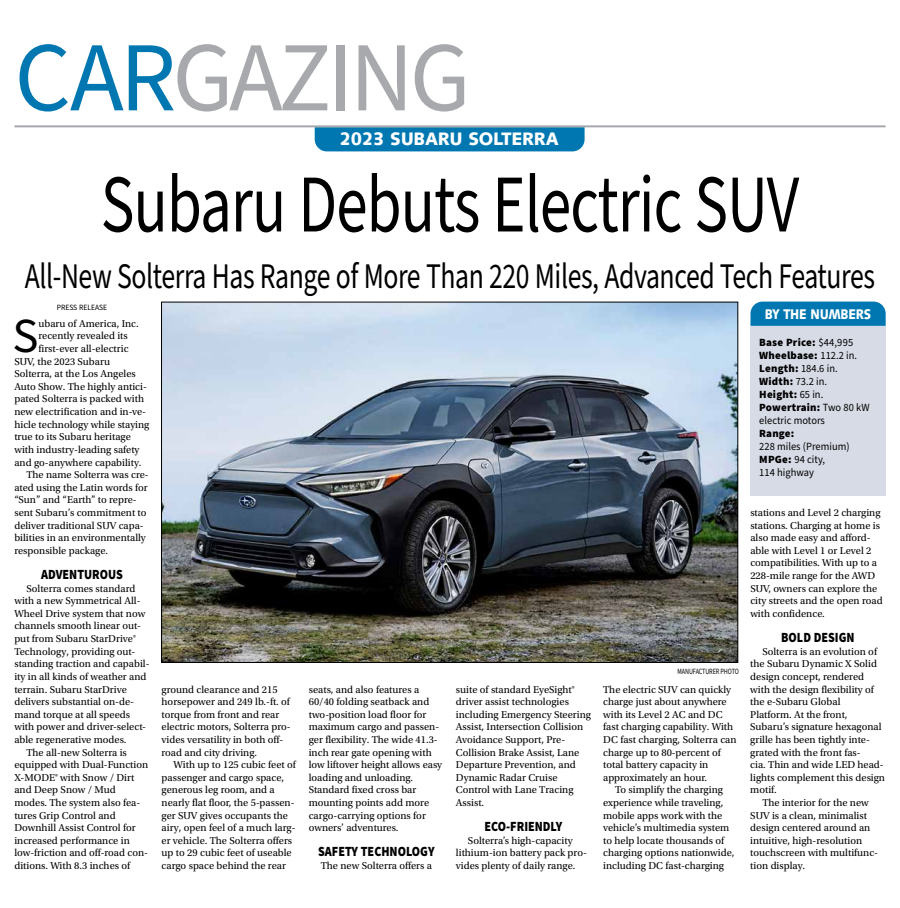
<style>
.page{position:relative;width:900px;height:908px;background:#fff}
.page>*{position:absolute;margin:0;border:0;box-sizing:border-box;transform-origin:0 0}
.t1{font:99px "Source Sans Pro";letter-spacing:-.04em;color:#a7a9ac}
.t2{font:82px "Source Sans Pro";letter-spacing:-.015em;color:#000;scale:.77 1}
.t3{font:48.9px "Source Sans Pro";color:#000}
.t4{font:36px "Source Sans Pro";letter-spacing:-.015em;color:#000;scale:.77 1}
.t5{font:900 18px "Syntax";letter-spacing:-.01em;color:#fff}
.t6{font:900 14px "Source Sans Pro";color:#000;scale:.86 1}
.t7{font:900 14px "Syntax";letter-spacing:-.02em;color:#fff;scale:.86 1}
.t8{font:11px/13px "Source Sans Pro";color:#000;scale:.95 1}
.t9{font:900 11px "Source Sans Pro";letter-spacing:.01em;color:#000}
.t10{font:10.5px/12.6px "Utopia Std";color:#000}
.t11{font:8px "Source Sans Pro";letter-spacing:-.015em;color:#000;scale:.77 1}
.t12{font:8px "Source Sans Pro";letter-spacing:-.015em;color:#000;scale:.95 1}
.s1{color:#0077b1}
.s2{font-weight:900}
</style>
<div class="page">
<div style="left:315px;top:127px;width:270px;height:24px;background:#0077b1"></div>
<img style="left:163px;top:303px;width:573px;height:357px">
<hr style="left:14px;top:125px;width:872px;height:2px;background:#a7a9ac">
<div style="left:750px;top:326px;width:136px;height:169px;background:#d7dbe6"></div>
<svg style="left:750px;top:301px;width:136px;height:25px"></svg>
<h1 class="t1" style="left:14px;top:11px;width:458px"><span class="s1">CAR</span>GAZING</h1>
<h3 class="t5" style="left:340px;top:128px;width:220px">2023 SUBARU SOLTERRA</h3>
<h2 class="t2" style="left:101px;top:149px;width:909px">Subaru Debuts Electric SUV</h2>
<h3 class="t4" style="left:25px;top:251px;width:1106px">All-New Solterra Has Range of More Than 220 Miles, Advanced Tech Features</h3>
<p class="t12" style="left:57px;top:302px;width:55px">PRESS RELEASE</p>
<h3 class="t3" style="left:12px;top:303px;width:28px">S</h3>
<p class="t10" style="left:38px;top:317px;width:102px">ubaru of America, Inc.</p>
<p class="t10" style="left:38px;top:330px;width:91px">recently revealed its</p>
<p class="t10" style="left:38px;top:342px;width:92px">first-ever all-electric</p>
<p class="t10" style="left:14px;top:355px;width:97px">SUV, the 2023 Subaru</p>
<p class="t10" style="left:14px;top:367px;width:123px">Solterra, at the Los Angeles</p>
<p class="t10" style="left:14px;top:380px;width:134px">Auto Show. The highly antici-</p>
<p class="t10" style="left:14px;top:393px;width:131px">pated Solterra is packed with</p>
<p class="t10" style="left:14px;top:405px;width:133px">new electrification and in-ve-</p>
<p class="t10" style="left:14px;top:418px;width:137px">hicle technology while staying</p>
<p class="t10" style="left:14px;top:430px;width:118px">true to its Subaru heritage</p>
<p class="t10" style="left:14px;top:443px;width:127px">with industry-leading safety</p>
<p class="t10" style="left:14px;top:456px;width:129px">and go-anywhere capability.</p>
<p class="t10" style="left:26px;top:468px;width:124px">The name Solterra was cre-</p>
<p class="t10" style="left:14px;top:481px;width:135px">ated using the Latin words for</p>
<p class="t10" style="left:14px;top:493px;width:124px">“Sun” and “Earth” to repre-</p>
<p class="t10" style="left:14px;top:506px;width:134px">sent Subaru’s commitment to</p>
<p class="t10" style="left:14px;top:519px;width:131px">deliver traditional SUV capa-</p>
<p class="t10" style="left:14px;top:531px;width:133px">bilities in an environmentally</p>
<p class="t10" style="left:14px;top:544px;width:95px">responsible package.</p>
<h3 class="t6" style="left:41px;top:564px;width:97px">ADVENTUROUS</h3>
<p class="t10" style="left:26px;top:582px;width:111px">Solterra comes standard</p>
<p class="t10" style="left:14px;top:594px;width:128px">with a new Symmetrical All-</p>
<p class="t10" style="left:14px;top:607px;width:132px">Wheel Drive system that now</p>
<p class="t10" style="left:14px;top:619px;width:128px">channels smooth linear out-</p>
<p class="t10" style="left:14px;top:632px;width:123px">put from Subaru StarDrive®</p>
<p class="t10" style="left:14px;top:645px;width:123px">Technology, providing out-</p>
<p class="t10" style="left:14px;top:657px;width:137px">standing traction and capabil-</p>
<p class="t10" style="left:14px;top:670px;width:134px">ity in all kinds of weather and</p>
<p class="t10" style="left:14px;top:682px;width:114px">terrain. Subaru StarDrive</p>
<p class="t10" style="left:14px;top:695px;width:121px">delivers substantial on-de-</p>
<p class="t10" style="left:14px;top:708px;width:117px">mand torque at all speeds</p>
<p class="t10" style="left:14px;top:720px;width:133px">with power and driver-select-</p>
<p class="t10" style="left:14px;top:733px;width:114px">able regenerative modes.</p>
<p class="t10" style="left:26px;top:745px;width:102px">The all-new Solterra is</p>
<p class="t10" style="left:14px;top:758px;width:135px">equipped with Dual-Function</p>
<p class="t10" style="left:14px;top:771px;width:121px">X-MODE® with Snow / Dirt</p>
<p class="t10" style="left:14px;top:783px;width:103px">and Deep Snow / Mud</p>
<p class="t10" style="left:14px;top:796px;width:127px">modes. The system also fea-</p>
<p class="t10" style="left:14px;top:808px;width:103px">tures Grip Control and</p>
<p class="t10" style="left:14px;top:821px;width:123px">Downhill Assist Control for</p>
<p class="t10" style="left:14px;top:834px;width:117px">increased performance in</p>
<p class="t10" style="left:14px;top:846px;width:135px">low-friction and off-road con-</p>
<p class="t10" style="left:14px;top:859px;width:117px">ditions. With 8.3 inches of</p>
<p class="t10" style="left:162px;top:682px;width:131px">ground clearance and 215 horsepower and 249 lb.-ft. of torque from front and rear electric motors, Solterra pro&shy;vides versatility in both off&shy;road and city driving.</p>
<p class="t10" style="left:162px;top:758px;width:136px;text-indent:12px">With up to 125 cubic feet of passenger and cargo space, generous leg room, and a nearly flat floor, the 5-passen&shy;ger SUV gives occupants the airy, open feel of a much larg&shy;er vehicle. The Solterra offers up to 29 cubic feet of useable cargo space behind the rear</p>
<p class="t10" style="left:309px;top:682px;width:135px">seats, and also features a<br>60/40 folding seatback and two-position load floor for maximum cargo and passen&shy;ger flexibility. The wide 41.3- inch rear gate opening with low liftover height allows easy loading and unloading.<br>Standard fixed cross bar mounting points add more cargo-carrying options for owners’ adventures.</p>
<h3 class="t6" style="left:318px;top:841px;width:137px">SAFETY TECHNOLOGY</h3>
<p class="t10" style="left:321px;top:859px;width:113px">The new Solterra offers a</p>
<p class="t10" style="left:456px;top:682px;width:136px">suite of standard EyeSight® driver assist technologies including Emergency Steering<br>Assist, Intersection Collision<br>Avoidance Support, Pre-<br>Collision Brake Assist, Lane<br>Departure Prevention, and<br>Dynamic Radar Cruise<br>Control with Lane Tracing<br>Assist.</p>
<h3 class="t6" style="left:485px;top:816px;width:92px">ECO-FRIENDLY</h3>
<p class="t10" style="left:456px;top:834px;width:132px;text-indent:12px">Solterra’s high-capacity lithium-ion battery pack pro&shy;vides plenty of daily range.</p>
<h3 class="t7" style="left:765px;top:306px;width:125px">BY THE NUMBERS</h3>
<p class="t8" style="left:759px;top:336px;width:118px"><span class="s2">Base Price:</span> $44,995<br><span class="s2">Wheelbase:</span> 112.2 in.<br><span class="s2">Length:</span> 184.6 in.<br><span class="s2">Width:</span> 73.2 in.<br><span class="s2">Height:</span> 65 in.<br><span class="s2">Powertrain:</span> Two 80 kW electric motors</p>
<p class="t9" style="left:759px;top:426px;width:37px">Range:</p>
<p class="t8" style="left:759px;top:440px;width:96px">228 miles (Premium)<br><span class="s2">MPGe:</span> 94 city,<br>114 highway</p>
<p class="t11" style="left:678px;top:666px;width:81px">MANUFACTURER PHOTO</p>
<p class="t10" style="left:603px;top:682px;width:135px">The electric SUV can quickly charge just about anywhere with its Level 2 AC and DC fast charging capability. With<br>DC fast charging, Solterra can charge up to 80-percent of total battery capacity in approximately an hour.</p>
<p class="t10" style="left:603px;top:783px;width:133px;text-indent:12px">To simplify the charging experience while traveling, mobile apps work with the vehicle’s multimedia system to help locate thousands of charging options nationwide, including DC fast-charging</p>
<p class="t10" style="left:750px;top:506px;width:134px">stations and Level 2 charging stations. Charging at home is also made easy and afford&shy;able with Level 1 or Level 2 compatibilities. With up to a<br>228-mile range for the AWD<br>SUV, owners can explore the city streets and the open road with confidence.</p>
<h3 class="t6" style="left:781px;top:627px;width:87px">BOLD DESIGN</h3>
<p class="t10" style="left:762px;top:645px;width:116px">Solterra is an evolution of</p>
<p class="t10" style="left:750px;top:657px;width:128px">the Subaru Dynamic X Solid</p>
<p class="t10" style="left:750px;top:670px;width:115px">design concept, rendered</p>
<p class="t10" style="left:750px;top:682px;width:125px">with the design flexibility of</p>
<p class="t10" style="left:750px;top:695px;width:92px">the e-Subaru Global</p>
<p class="t10" style="left:750px;top:708px;width:99px">Platform. At the front,</p>
<p class="t10" style="left:750px;top:720px;width:133px">Subaru’s signature hexagonal</p>
<p class="t10" style="left:750px;top:733px;width:121px">grille has been tightly inte-</p>
<p class="t10" style="left:750px;top:745px;width:112px">grated with the front fas-</p>
<p class="t10" style="left:750px;top:758px;width:135px">cia. Thin and wide LED head-</p>
<p class="t10" style="left:750px;top:771px;width:136px">lights complement this design</p>
<p class="t10" style="left:750px;top:783px;width:28px">motif.</p>
<p class="t10" style="left:762px;top:796px;width:108px">The interior for the new</p>
<p class="t10" style="left:750px;top:808px;width:118px">SUV is a clean, minimalist</p>
<p class="t10" style="left:750px;top:821px;width:122px">design centered around an</p>
<p class="t10" style="left:750px;top:834px;width:113px">intuitive, high-resolution</p>
<p class="t10" style="left:750px;top:846px;width:129px">touchscreen with multifunc-</p>
<p class="t10" style="left:750px;top:859px;width:56px">tion display.</p>
</div>
